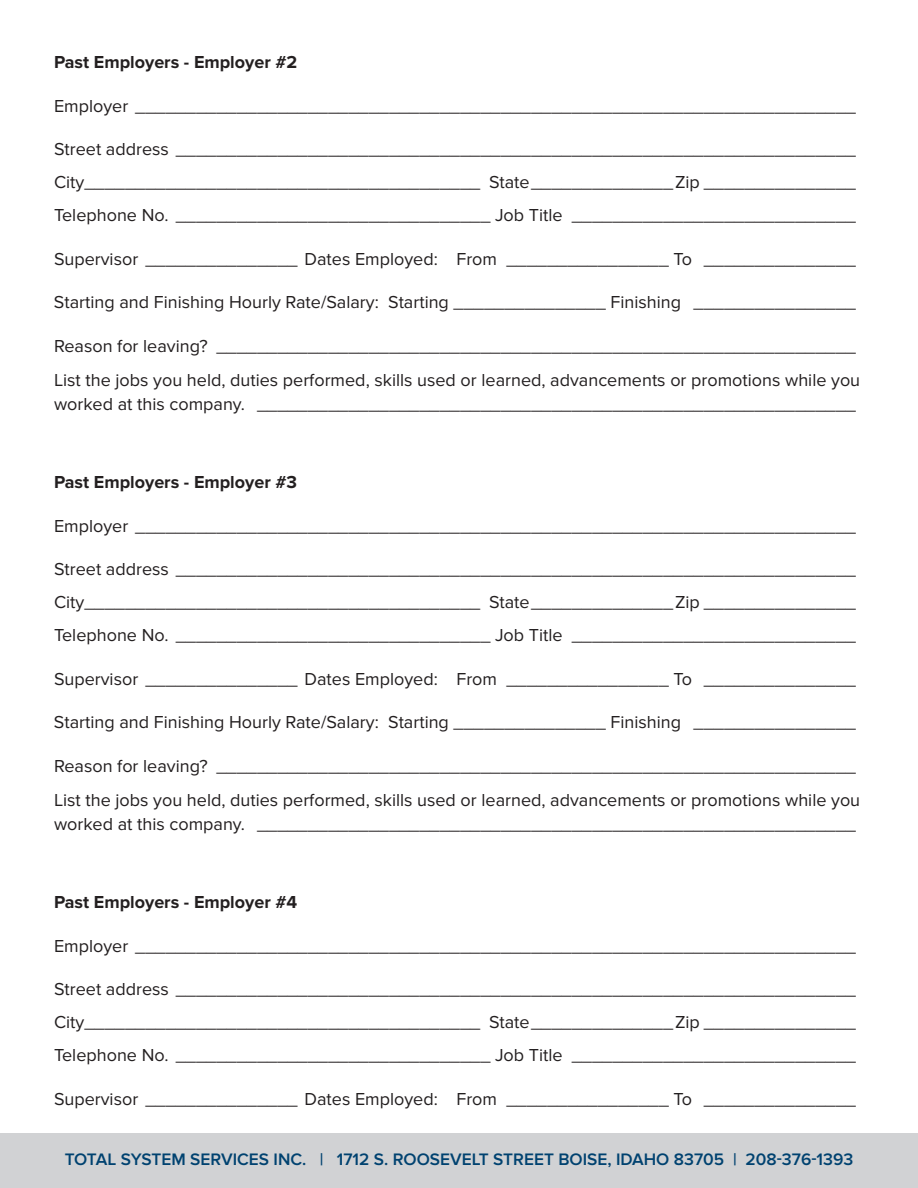
<style>
.page{position:relative;width:918px;height:1188px;background:#fff}
.page>*{position:absolute;margin:0;border:0;box-sizing:border-box;transform-origin:0 0}
.t1{font:18px/24px "Proxima Nova";color:#231f20}
.t2{font:700 18px "Proxima Nova";color:#231f20}
.t3{font:600 17.25px "Proxima Nova";color:#004270}
</style>
<div class="page">
<div style="left:0;top:1133px;width:918px;height:55px;background:#d1d2d4"></div>
<p class="t2" style="left:54px;top:52px;width:245px">Past Employers - Employer #2</p>
<p class="t1" style="left:54px;top:94px;width:804px">Employer _______________________________________________________________________</p>
<p class="t1" style="left:54px;top:138px;width:804px">Street address ___________________________________________________________________</p>
<p class="t1" style="left:54px;top:171px;width:804px">City_______________________________________ State______________Zip _______________</p>
<p class="t1" style="left:54px;top:204px;width:804px">Telephone No. _______________________________ Job Title ____________________________</p>
<p class="t1" style="left:54px;top:247px;width:803px">Supervisor _______________ Dates Employed: From ________________ To _______________</p>
<p class="t1" style="left:54px;top:291px;width:804px">Starting and Finishing Hourly Rate/Salary: Starting _______________ Finishing ________________</p>
<p class="t1" style="left:54px;top:334px;width:804px">Reason for leaving? _______________________________________________________________</p>
<p class="t1" style="left:54px;top:369px;width:808px">List the jobs you held, duties performed, skills used or learned, advancements or promotions while you worked at this company. ___________________________________________________________</p>
<p class="t2" style="left:54px;top:472px;width:245px">Past Employers - Employer #3</p>
<p class="t1" style="left:54px;top:514px;width:804px">Employer _______________________________________________________________________</p>
<p class="t1" style="left:54px;top:558px;width:804px">Street address ___________________________________________________________________</p>
<p class="t1" style="left:54px;top:591px;width:804px">City_______________________________________ State______________Zip _______________</p>
<p class="t1" style="left:54px;top:624px;width:804px">Telephone No. _______________________________ Job Title ____________________________</p>
<p class="t1" style="left:54px;top:667px;width:803px">Supervisor _______________ Dates Employed: From ________________ To _______________</p>
<p class="t1" style="left:54px;top:711px;width:804px">Starting and Finishing Hourly Rate/Salary: Starting _______________ Finishing ________________</p>
<p class="t1" style="left:54px;top:754px;width:804px">Reason for leaving? _______________________________________________________________</p>
<p class="t1" style="left:54px;top:789px;width:808px">List the jobs you held, duties performed, skills used or learned, advancements or promotions while you worked at this company. ___________________________________________________________</p>
<p class="t2" style="left:54px;top:892px;width:245px">Past Employers - Employer #4</p>
<p class="t1" style="left:54px;top:934px;width:804px">Employer _______________________________________________________________________</p>
<p class="t1" style="left:54px;top:978px;width:804px">Street address ___________________________________________________________________</p>
<p class="t1" style="left:54px;top:1011px;width:804px">City_______________________________________ State______________Zip _______________</p>
<p class="t1" style="left:54px;top:1044px;width:804px">Telephone No. _______________________________ Job Title ____________________________</p>
<p class="t1" style="left:54px;top:1087px;width:803px">Supervisor _______________ Dates Employed: From ________________ To _______________</p>
<p class="t3" style="left:65px;top:1149px;width:790px">TOTAL SYSTEM SERVICES INC. | 1712 S. ROOSEVELT STREET BOISE, IDAHO 83705 | 208-376-1393</p>
</div>
